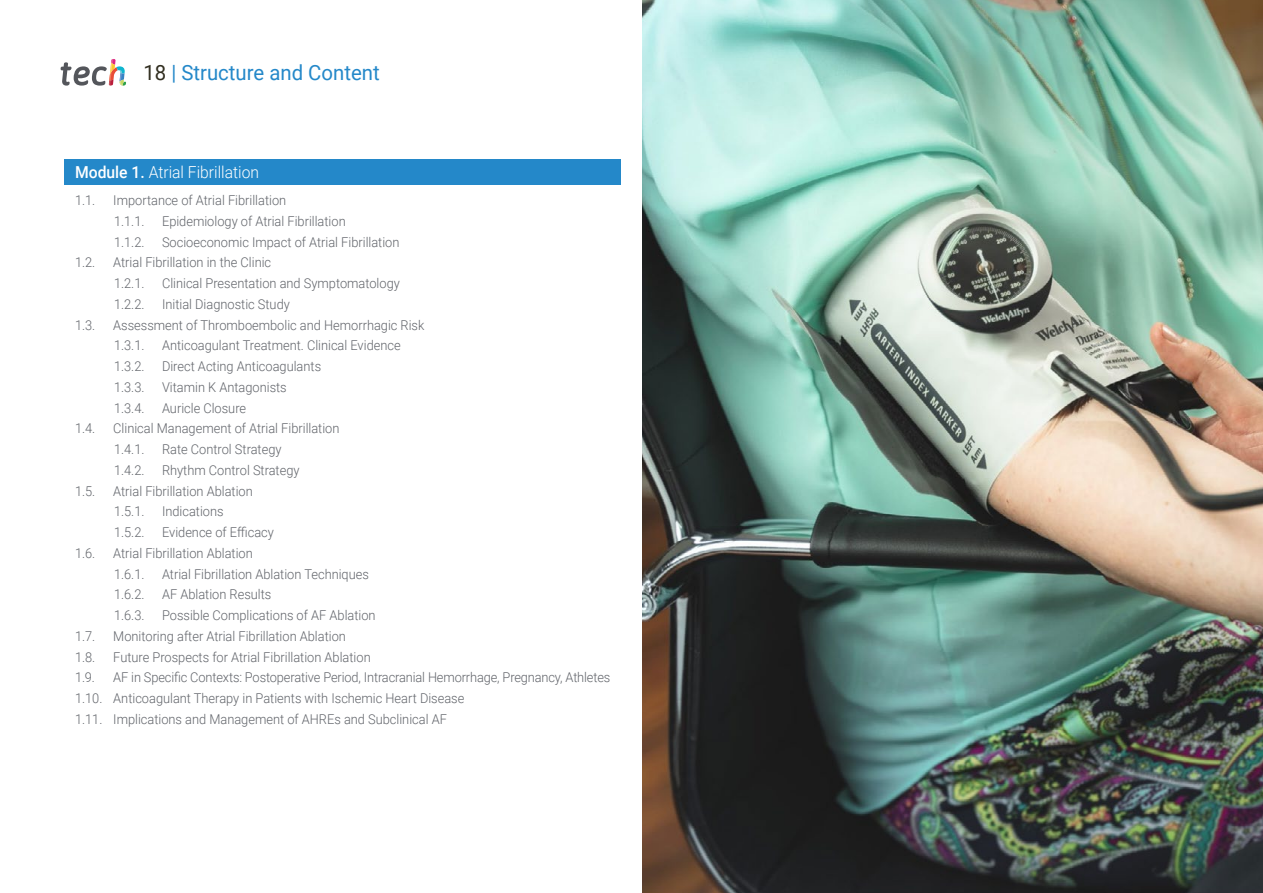
<style>
.page{position:relative;width:1263px;height:893px;background:#fff}
.page>*{position:absolute;margin:0;border:0;box-sizing:border-box;transform-origin:0 0}
.t1{font:21px "Roboto";color:#2488c9}
.t2{font:300 16.5px "Roboto";color:#fff;scale:.95 1}
.t3{font:300 13.5px/20.7px "Roboto";color:#61646a;scale:.95 1}
.s1{color:#312e20}
.s2{font-weight:500}
</style>
<div class="page">
<div style="left:64px;top:159px;width:557px;height:25px;background:#2488c9"></div>
<img style="left:642px;top:0;width:621px;height:893px">
<svg style="left:61px;top:59px;width:65px;height:27px"></svg>
<h1 class="t1" style="left:144px;top:57px;width:238px"><span class="s1">18</span> | Structure and Content</h1>
<p class="t2" style="left:75px;top:161px;width:195px"><span class="s2">Module 1.</span> Atrial Fibrillation</p>
<p class="t3" style="left:75px;top:189px;width:23px">1.1.</p>
<p class="t3" style="left:113px;top:189px;width:184px">Importance of Atrial Fibrillation<br>1.1.1.</p>
<p class="t3" style="left:162px;top:210px;width:195px">Epidemiology of Atrial Fibrillation</p>
<p class="t3" style="left:114px;top:231px;width:34px">1.1.2.</p>
<p class="t3" style="left:162px;top:231px;width:251px">Socioeconomic Impact of Atrial Fibrillation</p>
<p class="t3" style="left:75px;top:252px;width:23px">1.2.</p>
<p class="t3" style="left:113px;top:252px;width:168px">Atrial Fibrillation in the Clinic<br>1.2.1.</p>
<p class="t3" style="left:162px;top:272px;width:252px">Clinical Presentation and Symptomatology</p>
<p class="t3" style="left:114px;top:293px;width:34px">1.2.2.</p>
<p class="t3" style="left:162px;top:293px;width:136px">Initial Diagnostic Study</p>
<p class="t3" style="left:75px;top:314px;width:23px">1.3.</p>
<p class="t3" style="left:113px;top:314px;width:329px">Assessment of Thromboembolic and Hemorrhagic Risk<br>1.3.1.</p>
<p class="t3" style="left:162px;top:335px;width:253px">Anticoagulant Treatment. Clinical Evidence</p>
<p class="t3" style="left:114px;top:355px;width:34px">1.3.2.</p>
<p class="t3" style="left:162px;top:355px;width:169px">Direct Acting Anticoagulants</p>
<p class="t3" style="left:114px;top:376px;width:34px">1.3.3.</p>
<p class="t3" style="left:162px;top:376px;width:133px">Vitamin K Antagonists</p>
<p class="t3" style="left:114px;top:397px;width:34px">1.3.4.</p>
<p class="t3" style="left:162px;top:397px;width:90px">Auricle Closure</p>
<p class="t3" style="left:75px;top:418px;width:23px">1.4.</p>
<p class="t3" style="left:113px;top:418px;width:240px">Clinical Management of Atrial Fibrillation<br>1.4.1.</p>
<p class="t3" style="left:162px;top:438px;width:127px">Rate Control Strategy</p>
<p class="t3" style="left:114px;top:459px;width:34px">1.4.2.</p>
<p class="t3" style="left:162px;top:459px;width:146px">Rhythm Control Strategy</p>
<p class="t3" style="left:75px;top:480px;width:23px">1.5.</p>
<p class="t3" style="left:113px;top:480px;width:148px">Atrial Fibrillation Ablation<br>1.5.1.</p>
<p class="t3" style="left:162px;top:501px;width:66px">Indications</p>
<p class="t3" style="left:114px;top:521px;width:34px">1.5.2.</p>
<p class="t3" style="left:162px;top:521px;width:119px">Evidence of Efficacy</p>
<p class="t3" style="left:75px;top:542px;width:23px">1.6.</p>
<p class="t3" style="left:113px;top:542px;width:148px">Atrial Fibrillation Ablation<br>1.6.1.</p>
<p class="t3" style="left:162px;top:563px;width:219px">Atrial Fibrillation Ablation Techniques</p>
<p class="t3" style="left:114px;top:584px;width:34px">1.6.2.</p>
<p class="t3" style="left:162px;top:584px;width:117px">AF Ablation Results</p>
<p class="t3" style="left:114px;top:604px;width:34px">1.6.3.</p>
<p class="t3" style="left:162px;top:604px;width:226px">Possible Complications of AF Ablation</p>
<p class="t3" style="left:75px;top:625px;width:23px">1.7.</p>
<p class="t3" style="left:113px;top:625px;width:246px">Monitoring after Atrial Fibrillation Ablation</p>
<p class="t3" style="left:75px;top:646px;width:23px">1.8.</p>
<p class="t3" style="left:113px;top:646px;width:272px">Future Prospects for Atrial Fibrillation Ablation</p>
<p class="t3" style="left:75px;top:667px;width:23px">1.9.</p>
<p class="t3" style="left:75px;top:667px;width:565px;text-indent:38px">AF in Specific Contexts: Postoperative Period, Intracranial Hemorrhage, Pregnancy, Athletes<br>1.10. Anticoagulant Therapy in Patients with Ischemic Heart Disease<br>1.11. Implications and Management of AHREs and Subclinical AF</p>
</div>
